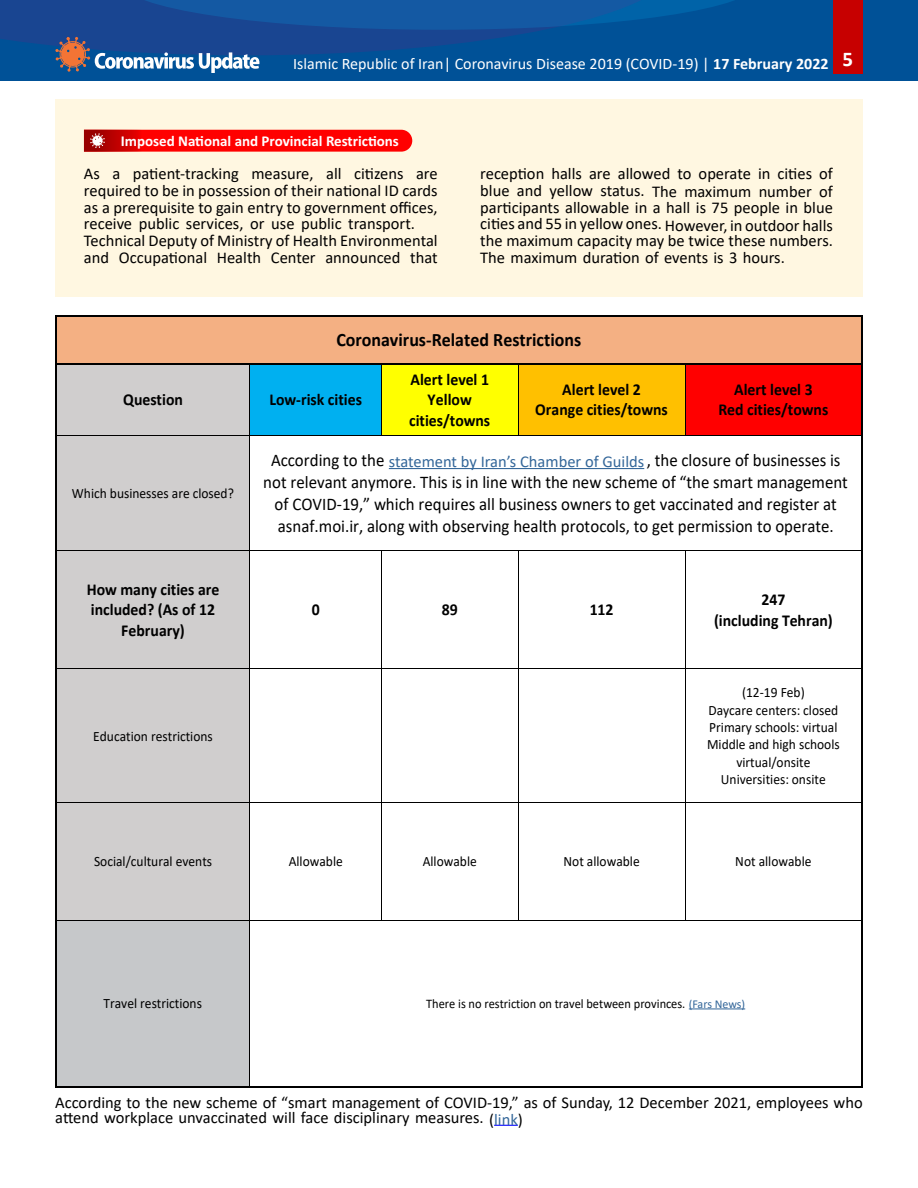
<style>
.page{position:relative;width:918px;height:1188px;background:#fff}
.page>*{position:absolute;margin:0;border:0;box-sizing:border-box;transform-origin:0 0}
.t1{font:700 21px "Calibri";color:#fff}
.t2{font:700 18.9px "Calibri";color:#000;scale:.95 1}
.t3{font:17.85px/21.8px "Calibri";color:#000;text-align:center;scale:.95 1}
.t4{font:700 16.65px/20.2px "Calibri";color:#000;text-align:center;scale:.95 1}
.t5{font:16.5px/16.6px "Calibri";color:#000;text-align:justify}
.t6{font:16.05px "Calibri";color:#fff}
.t7{font:700 15px "Calibri";color:#fff}
.t8{font:14.25px/17.4px "Calibri";color:#000;text-align:center;scale:.95 1}
.t9{font:13.05px "Calibri";color:#000;scale:.95 1}
.s1{font-weight:700}
.s2{font-size:16.5px;color:#369}
.s3{font-size:12px;color:#369}
.s4{color:#369}
</style>
<div class="page">
<div style="left:0;top:0;width:918px;height:81px;background:#005197"></div>
<div style="left:833px;top:0;width:30px;height:74px;background:#c70000"></div>
<svg style="left:0;top:0;width:734px;height:73px"></svg>
<div style="left:56px;top:317px;width:806px;height:46px;background:#f4b083"></div>
<hr style="left:56px;top:316px;width:806px;height:1px;background:#000">
<hr style="left:55px;top:317px;width:1px;height:46px;background:#000">
<hr style="left:862px;top:317px;width:1px;height:46px;background:#000">
<div style="left:56px;top:364px;width:194px;height:71px;background:#d0cece"></div>
<div style="left:250px;top:364px;width:131px;height:71px;background:#00b0f0"></div>
<div style="left:382px;top:364px;width:136px;height:71px;background:#ff0"></div>
<div style="left:518px;top:364px;width:167px;height:71px;background:#ffc000"></div>
<div style="left:685px;top:364px;width:177px;height:71px;background:#f00"></div>
<hr style="left:56px;top:363px;width:194px;height:1px;background:#000">
<hr style="left:251px;top:363px;width:130px;height:1px;background:#000">
<hr style="left:382px;top:363px;width:136px;height:1px;background:#000">
<hr style="left:519px;top:363px;width:166px;height:1px;background:#000">
<hr style="left:686px;top:363px;width:176px;height:1px;background:#000">
<hr style="left:55px;top:364px;width:1px;height:71px;background:#000">
<hr style="left:250px;top:364px;width:1px;height:71px;background:#000">
<hr style="left:381px;top:364px;width:1px;height:71px;background:#000">
<hr style="left:518px;top:364px;width:1px;height:71px;background:#000">
<hr style="left:685px;top:364px;width:1px;height:71px;background:#000">
<hr style="left:862px;top:364px;width:1px;height:71px;background:#000">
<div style="left:56px;top:435px;width:194px;height:115px;background:#d0cece"></div>
<hr style="left:56px;top:435px;width:194px;height:1px;background:#000">
<hr style="left:250px;top:435px;width:131px;height:1px;background:#000">
<hr style="left:382px;top:435px;width:136px;height:1px;background:#000">
<hr style="left:518px;top:435px;width:167px;height:1px;background:#000">
<hr style="left:685px;top:435px;width:177px;height:1px;background:#000">
<hr style="left:55px;top:435px;width:1px;height:115px;background:#000">
<hr style="left:250px;top:435px;width:1px;height:115px;background:#000">
<hr style="left:862px;top:435px;width:1px;height:115px;background:#000">
<div style="left:56px;top:551px;width:194px;height:118px;background:#d0cece"></div>
<hr style="left:56px;top:550px;width:194px;height:1px;background:#000">
<hr style="left:250px;top:550px;width:131px;height:1px;background:#000">
<hr style="left:382px;top:550px;width:136px;height:1px;background:#000">
<hr style="left:518px;top:550px;width:167px;height:1px;background:#000">
<hr style="left:685px;top:550px;width:177px;height:1px;background:#000">
<hr style="left:55px;top:551px;width:1px;height:118px;background:#000">
<hr style="left:250px;top:551px;width:1px;height:118px;background:#000">
<hr style="left:381px;top:551px;width:1px;height:118px;background:#000">
<hr style="left:518px;top:551px;width:1px;height:118px;background:#000">
<hr style="left:685px;top:551px;width:1px;height:118px;background:#000">
<hr style="left:862px;top:551px;width:1px;height:118px;background:#000">
<div style="left:56px;top:669px;width:194px;height:133px;background:#d0cece"></div>
<hr style="left:56px;top:669px;width:194px;height:1px;background:#000">
<hr style="left:250px;top:669px;width:131px;height:1px;background:#000">
<hr style="left:382px;top:669px;width:136px;height:1px;background:#000">
<hr style="left:518px;top:669px;width:167px;height:1px;background:#000">
<hr style="left:685px;top:669px;width:177px;height:1px;background:#000">
<hr style="left:55px;top:669px;width:1px;height:133px;background:#000">
<hr style="left:250px;top:669px;width:1px;height:133px;background:#000">
<hr style="left:381px;top:669px;width:1px;height:133px;background:#000">
<hr style="left:518px;top:669px;width:1px;height:133px;background:#000">
<hr style="left:685px;top:669px;width:1px;height:133px;background:#000">
<hr style="left:862px;top:669px;width:1px;height:133px;background:#000">
<div style="left:56px;top:803px;width:194px;height:117px;background:#d0cece"></div>
<hr style="left:56px;top:802px;width:194px;height:1px;background:#000">
<hr style="left:250px;top:802px;width:131px;height:1px;background:#000">
<hr style="left:382px;top:802px;width:136px;height:1px;background:#000">
<hr style="left:518px;top:802px;width:167px;height:1px;background:#000">
<hr style="left:685px;top:802px;width:177px;height:1px;background:#000">
<hr style="left:55px;top:803px;width:1px;height:117px;background:#000">
<hr style="left:250px;top:803px;width:1px;height:117px;background:#000">
<hr style="left:381px;top:803px;width:1px;height:117px;background:#000">
<hr style="left:518px;top:803px;width:1px;height:117px;background:#000">
<hr style="left:685px;top:803px;width:1px;height:117px;background:#000">
<hr style="left:862px;top:803px;width:1px;height:117px;background:#000">
<div style="left:56px;top:921px;width:194px;height:165px;background:#c6c8ca"></div>
<hr style="left:56px;top:920px;width:194px;height:1px;background:#000">
<hr style="left:250px;top:920px;width:131px;height:1px;background:#000">
<hr style="left:382px;top:920px;width:136px;height:1px;background:#000">
<hr style="left:518px;top:920px;width:167px;height:1px;background:#000">
<hr style="left:685px;top:920px;width:177px;height:1px;background:#000">
<hr style="left:55px;top:921px;width:1px;height:165px;background:#000">
<hr style="left:56px;top:1086px;width:194px;height:1px;background:#000">
<hr style="left:250px;top:921px;width:1px;height:165px;background:#000">
<hr style="left:251px;top:1086px;width:611px;height:1px;background:#000">
<hr style="left:862px;top:921px;width:1px;height:165px;background:#000">
<div style="left:55px;top:99px;width:808px;height:197px;background:#fff7e1"></div>
<svg style="left:494px;top:1125px;width:24px;height:1px"></svg>
<hr style="left:389px;top:468px;width:255px;height:1px;background:#369">
<hr style="left:689px;top:1009px;width:56px;height:1px;background:#369">
<svg style="left:84px;top:130px;width:328px;height:22px;background:#f40808"></svg>
<p class="t6" style="left:293px;top:52px;width:537px">Islamic Republic of Iran| Coronavirus Disease 2019 (COVID-19) | <span class="s1">17 February 2022</span></p>
<p class="t1" style="left:843px;top:44px;width:12px">5</p>
<p class="t7" style="left:121px;top:130px;width:76px">Imposed Na</p>
<p class="t7" style="left:204px;top:130px;width:56px">onal and</p>
<p class="t7" style="left:275px;top:130px;width:75px">ovincial Res</p>
<p class="t7" style="left:358px;top:130px;width:11px">ic</p>
<p class="t7" style="left:377px;top:130px;width:24px">ons</p>
<p class="t5" style="left:133px;top:165px;width:107px">patient-tracking</p>
<p class="t5" style="left:326px;top:165px;width:17px">all</p>
<p class="t5" style="left:354px;top:165px;width:51px">citizens</p>
<p class="t5" style="left:84px;top:165px;width:18px">As</p>
<p class="t5" style="left:84px;top:182px;width:355px">required to be in possession of their national ID cards</p>
<p class="t5" style="left:84px;top:198px;width:355px">as a prerequisite to gain entry to government offices,</p>
<p class="t5" style="left:84px;top:215px;width:333px">receive public services, or use public transport.</p>
<p class="t5" style="left:84px;top:232px;width:355px">Technical Deputy of Ministry of Health Environmental</p>
<p class="t5" style="left:410px;top:248px;width:29px">that</p>
<p class="t5" style="left:112px;top:165px;width:9px">a</p>
<p class="t5" style="left:251px;top:165px;width:64px">measure,</p>
<p class="t5" style="left:416px;top:165px;width:23px">are</p>
<p class="t5" style="left:119px;top:248px;width:90px">Occupational</p>
<p class="t5" style="left:217px;top:248px;width:46px">Health</p>
<p class="t5" style="left:84px;top:248px;width:27px">and</p>
<p class="t5" style="left:325px;top:248px;width:77px">announced</p>
<p class="t5" style="left:271px;top:248px;width:46px">Center</p>
<p class="t5" style="left:480px;top:165px;width:354px">reception halls are allowed to operate in cities of blue and yellow status. The maximum number of participants allowable in a hall is 75 people in blue cities and 55 in yellow ones. However in, outdoor halls the maximum capacity may be twice these numbers.<br>The maximum duration of events is 3 hours.</p>
<p class="t4" style="left:123px;top:389px;width:64px">Question</p>
<p class="t2" style="left:336px;top:327px;width:259px">Coronavirus-Related Restrictions</p>
<p class="t4" style="left:269px;top:389px;width:99px">Low-risk cities</p>
<p class="t4" style="left:409px;top:369px;width:87px">Alert level 1<br>Yellow cities/towns</p>
<p class="t4" style="left:535px;top:379px;width:141px">Alert level 2<br>Orange cities/towns</p>
<p class="t4" style="left:718px;top:379px;width:117px">Alert level 3<br>Red cities/towns</p>
<p class="t8" style="left:72px;top:484px;width:172px">Which businesses are closed?</p>
<p class="t3" style="left:263px;top:449px;width:617px">According to the <span class="s2">statement by Iran s’ Chamber of Guilds</span> , the closure of businesses is not relevant anymore. This inis line with the new scheme of “the smart management of COVID-19,” which requires all business owners to get vaccinated and register at asnaf.moi ,i r. along with observing health protocols to, get permission to operate.</p>
<p class="t4" style="left:87px;top:579px;width:141px">How many cities are included? (As of 12<br>February(</p>
<p class="t4" style="left:761px;top:589px;width:27px">247</p>
<p class="t4" style="left:312px;top:600px;width:10px">0</p>
<p class="t4" style="left:442px;top:600px;width:18px">89</p>
<p class="t4" style="left:590px;top:600px;width:27px">112</p>
<p class="t4" style="left:714px;top:610px;width:127px">(including Tehran(</p>
<p class="t8" style="left:93px;top:727px;width:128px">Education restrictions</p>
<p class="t8" style="left:94px;top:853px;width:126px">Social/cultural events</p>
<p class="t8" style="left:103px;top:994px;width:105px">Travel restrictions</p>
<p class="t8" style="left:289px;top:853px;width:59px">Allowable</p>
<p class="t8" style="left:423px;top:853px;width:59px">Allowable</p>
<p class="t8" style="left:564px;top:853px;width:82px">Not allowable</p>
<p class="t8" style="left:707px;top:683px;width:141px">(12-19 Feb(<br>Daycare centers: closed<br>Primary schools: virtual<br>Middle and high schools virtual/onsite<br>Universities: onsite</p>
<p class="t8" style="left:735px;top:853px;width:82px">Not allowable</p>
<p class="t9" style="left:426px;top:994px;width:337px">There is no restriction on travel between provinces. <span class="s3">(Fars News(</span></p>
<p class="t5" style="left:55px;top:1095px;width:809px;line-height:15px">According to the new scheme of “smart management of COVID-19,” as of Sunday, 12 December 2021, employees who attend workplace unvaccinated will face disciplinary measures (. <span class="s4">link</span>(</p>
</div>
